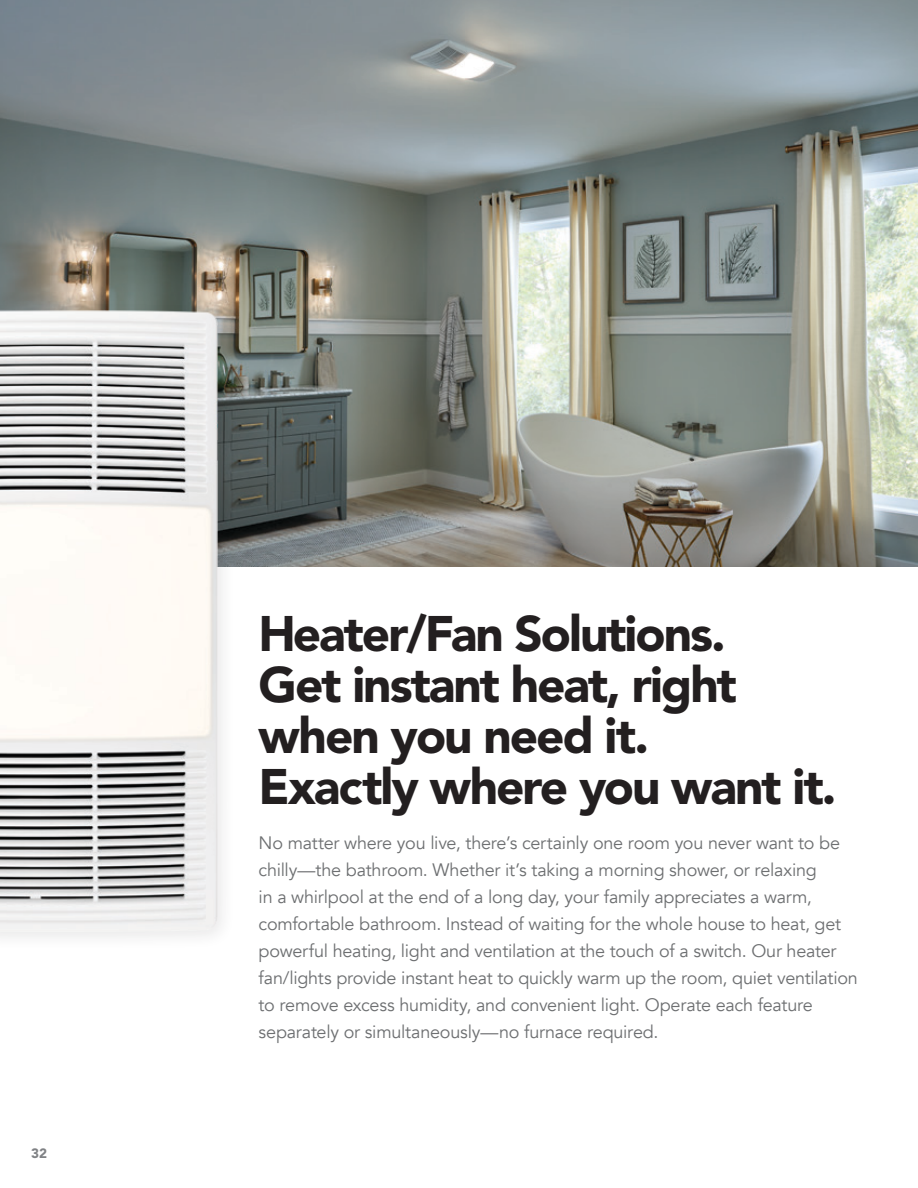
<style>
.page{position:relative;width:918px;height:1188px;background:#fff}
.page>*{position:absolute;margin:0;border:0;box-sizing:border-box;transform-origin:0 0}
.t1{font:900 49.5px/51px "Avenir LT Std";letter-spacing:-.04em;color:#231f20}
.Section_lead_text_CZ{font:18px/27px "Avenir";letter-spacing:-.015em;color:#6d6f71}
.t2{font:900 13.5px "Avenir LT Std";color:#808285}
</style>
<div class="page">
<img style="left:0;top:0;width:918px;height:567px">
<img style="left:0;top:281px;width:259px;height:656px">
<p class="t2" style="left:31px;top:1145px;width:17px">32</p>
<p class="t1" style="left:259px;top:608px;width:469px">Heater/Fan Solutions.</p>
<p class="t1" style="left:259px;top:659px;width:480px">Get instant heat, right when you need it.</p>
<p class="t1" style="left:259px;top:761px;width:580px">Exactly where you want it.</p>
<p class="Section_lead_text_CZ" style="left:259px;top:829px;width:601px">No matter where you live, there’s certainly one room you never want to be chilly—the bathroom. Whether it’s taking a morning shower, or relaxing<br>in a whirlpool at the end of a long day, your family appreciates a warm, comfortable bathroom. Instead of waiting for the whole house to heat, get powerful heating, light and ventilation at the touch of a switch. Our heater fan/lights provide instant heat to quickly warm up the room, quiet ventilation to remove excess humidity, and convenient light. Operate each feature separately or simultaneously—no furnace required.</p>
</div>
